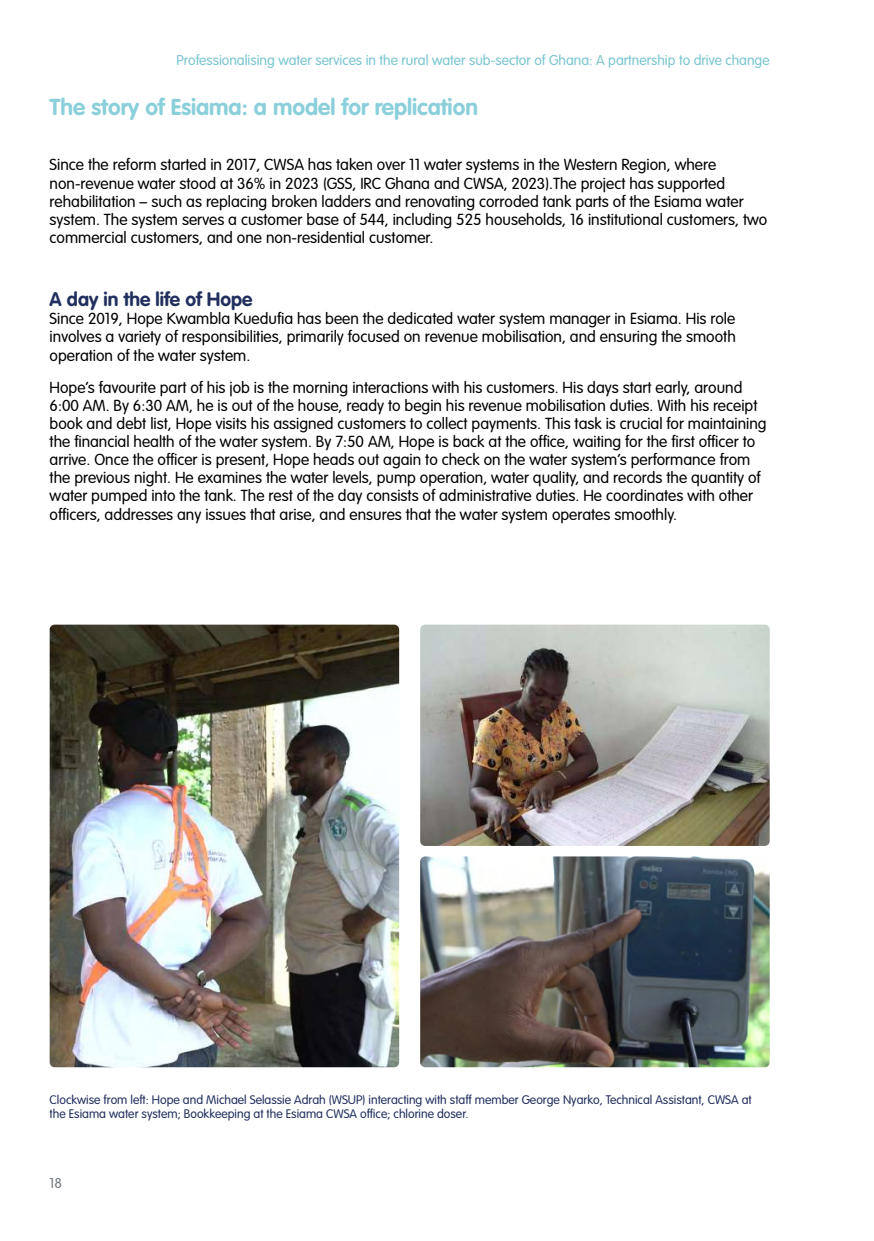
<style>
.page{position:relative;width:874px;height:1241px;background:#fff}
.page>*{position:absolute;margin:0;border:0;box-sizing:border-box;transform-origin:0 0}
.t1{font:700 22.75px "VAG Rounded Std";color:#8acfda}
.t2{font:700 19.25px "VAG Rounded Std";color:#212f5e}
.t3{font:300 15.75px/18px "VAG Rounded Std";color:#000}
.t4{font:300 14px "VAG Rounded Std";color:#79c5d1}
.t5{font:300 14px "VAG Rounded Std";color:#71777d}
.t6{font:300 12.25px/14.2px "VAG Rounded Std";color:#212f5e}
</style>
<div class="page">
<img style="left:50px;top:624px;width:349px;height:443px">
<img style="left:420px;top:624px;width:349px;height:221px">
<img style="left:420px;top:856px;width:349px;height:211px">
<p class="t4" style="left:176px;top:52px;width:594px">Professionalising water services in the rural water sub-sector of Ghana: A partnership to drive change</p>
<h1 class="t1" style="left:50px;top:94px;width:429px">The story of Esiama: a model for replication</h1>
<p class="t3" style="left:50px;top:156px;width:718px">Since the reform started in 2017, CWSA has taken over 11 water systems in the Western Region, where non-revenue water stood at 36% in 2023 (GSS, IRC Ghana and CWSA, 2023).The project has supported rehabilitation – such as replacing broken ladders and renovating corroded tank parts of the Esiama water system. The system serves a customer base of 544, including 525 households, 16 institutional customers, two commercial customers, and one non-residential customer.</p>
<p class="t2" style="left:50px;top:288px;width:204px">A day in the life of Hope</p>
<p class="t3" style="left:50px;top:310px;width:687px;text-align:justify">Since 2019, Hope Kwambla Kuedufia has been the dedicated water system manager in Esiama. His role involves a variety of responsibilities, primarily focused on revenue mobilisation, and ensuring the smooth operation of the water system.</p>
<p class="t3" style="left:50px;top:378px;width:718px">Hope’s favourite part of his job is the morning interactions with his customers. His days start early, around 6:00 AM. By 6:30 AM, he is out of the house, ready to begin his revenue mobilisation duties. With his receipt book and debt list, Hope visits his assigned customers to collect payments. This task is crucial for maintaining the financial health of the water system. By 7:50 AM, Hope is back at the office, waiting for the first officer to arrive. Once the officer is present, Hope heads out again to check on the water system’s performance from the previous night. He examines the water levels, pump operation, water quality, and records the quantity of water pumped into the tank. The rest of the day consists of administrative duties. He coordinates with other officers, addresses any issues that arise, and ensures that the water system operates smoothly.</p>
<p class="t6" style="left:50px;top:1092px;width:703px">Clockwise from left: Hope and Michael Selassie Adrah (WSUP) interacting with staff member George Nyarko, Technical Assistant, CWSA at the Esiama water system; Bookkeeping at the Esiama CWSA office; chlorine doser.</p>
<p class="t5" style="left:50px;top:1174px;width:14px">18</p>
</div>
